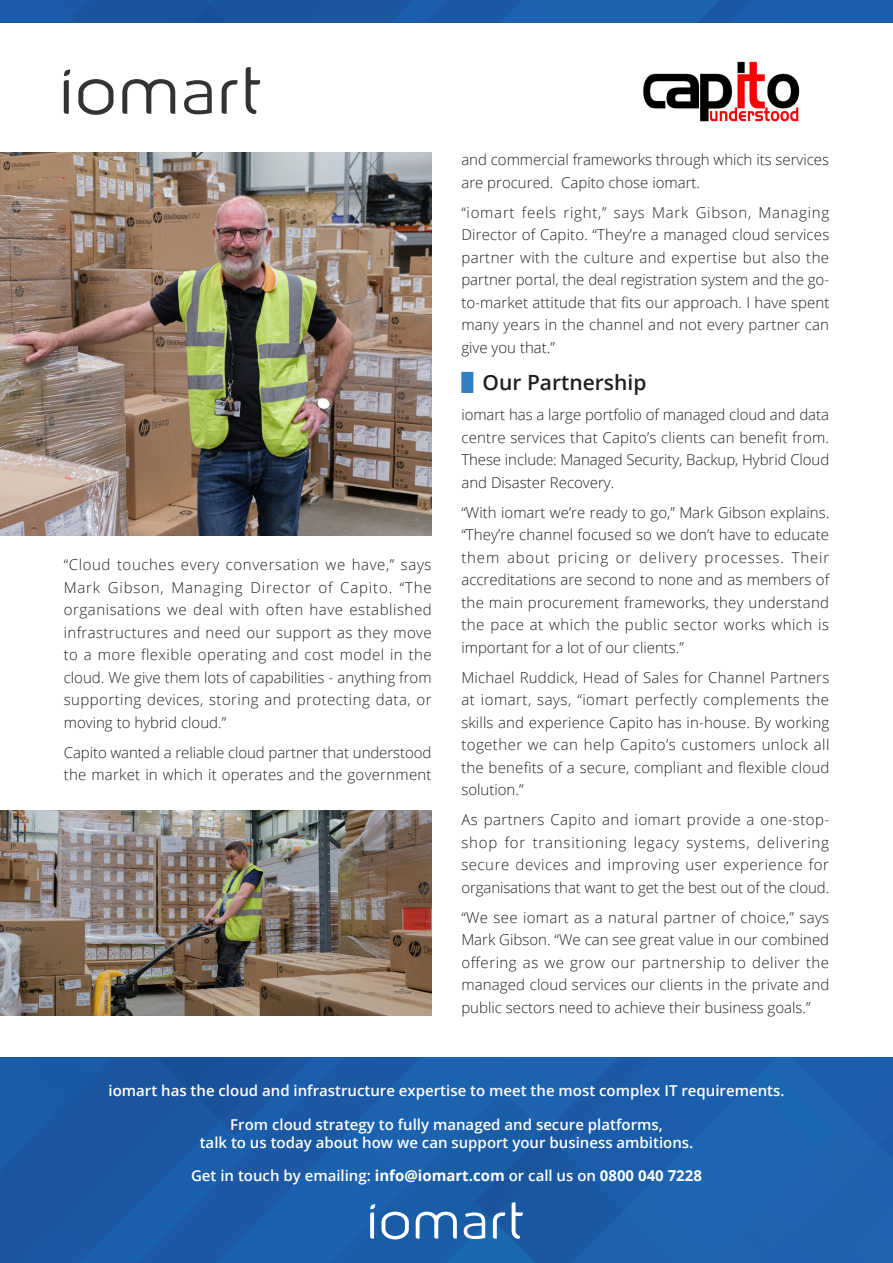
<style>
.page{position:relative;width:893px;height:1263px;background:#fff}
.page>*{position:absolute;margin:0;border:0;box-sizing:border-box;transform-origin:0 0}
.t1{font:600 21px "Open Sans";color:#231f20}
.t2{font:300 15px/22.5px "Open Sans";color:#231f20;text-align:justify}
.t3{font:600 15px/18px "Open Sans";color:#fff;text-align:center}
.s1{font-weight:700}
</style>
<div class="page">
<div style="left:852px;top:1058px;width:41px;height:61px;background:#1a5eac"></div>
<img style="left:0;top:1058px;width:624px;height:205px">
<div style="left:544px;top:1058px;width:80px;height:90px;background:#1c5dab"></div>
<img style="left:115px;top:1090px;width:429px;height:173px">
<div style="left:474px;top:1132px;width:87px;height:79px;background:#1b58a2"></div>
<img style="left:878px;top:1098px;width:15px;height:47px">
<img style="left:624px;top:1058px;width:228px;height:153px">
<div style="left:692px;top:1119px;width:186px;height:144px;background:#1d66b1"></div>
<img style="left:554px;top:1211px;width:138px;height:52px">
<div style="left:718px;top:1145px;width:175px;height:118px;background:#1f64af"></div>
<div style="left:461px;top:372px;width:12px;height:21px;background:#317fc2"></div>
<svg style="left:122px;top:79px;width:53px;height:35px"></svg>
<svg style="left:222px;top:80px;width:15px;height:34px"></svg>
<svg style="left:184px;top:80px;width:28px;height:34px"></svg>
<svg style="left:64px;top:69px;width:6px;height:45px"></svg>
<svg style="left:78px;top:79px;width:35px;height:36px"></svg>
<svg style="left:246px;top:67px;width:14px;height:47px"></svg>
<img style="left:0;top:152px;width:432px;height:384px">
<img style="left:0;top:810px;width:432px;height:205px">
<svg style="left:173px;top:1202px;width:381px;height:61px;background:#2767ad"></svg>
<img style="left:643px;top:61px;width:157px;height:61px">
<div style="left:653px;top:0;width:240px;height:23px;background:#1a5fac"></div>
<img style="left:0;top:0;width:653px;height:23px">
<p class="t2" style="left:64px;top:553px;width:369px">“Cloud touches every conversation we have,” says Mark Gibson, Managing Director of Capito. “The organisations we deal with often have established infrastructures and need our support as they move to a more flexible operating and cost model in the cloud. We give them lots of capabilities - anything from supporting devices, storing and protecting data, or moving to hybrid cloud.”</p>
<p class="t2" style="left:64px;top:740px;width:369px">Capito wanted a reliable cloud partner that understood the market in which it operates and the government</p>
<p class="t2" style="left:461px;top:148px;width:369px">and commercial frameworks through which its services are procured. Capito chose iomart.</p>
<p class="t2" style="left:461px;top:200px;width:369px">“iomart feels right,” says Mark Gibson, Managing Director of Capito. “They’re a managed cloud services partner with the culture and expertise but also the partner portal, the deal registration system and the go&shy;to-market attitude that fits our approach. I have spent many years in the channel and not every partner can give you that.”</p>
<p class="t1" style="left:483px;top:368px;width:165px">Our Partnership</p>
<p class="t2" style="left:461px;top:403px;width:369px">iomart has a large portfolio of managed cloud and data centre services that Capito’s clients can benefit from.<br>These include: Managed Security, Backup, Hybrid Cloud and Disaster Recovery.</p>
<p class="t2" style="left:461px;top:500px;width:369px">“With iomart we’re ready to go,” Mark Gibson explains. “They’re channel focused so we don’t have to educate them about pricing or delivery processes. Their accreditations are second to none and as members of the main procurement frameworks, they understand the pace at which the public sector works which is important for a lot of our clients.”</p>
<p class="t2" style="left:461px;top:665px;width:369px">Michael Ruddick, Head of Sales for Channel Partners at iomart, says, “iomart perfectly complements the skills and experience Capito has in-house. By working together we can help Capito’s customers unlock all the benefits of a secure, compliant and flexible cloud solution.”</p>
<p class="t2" style="left:461px;top:808px;width:369px">As partners Capito and iomart provide a one-stop&shy;shop for transitioning legacy systems, delivering secure devices and improving user experience for organisations that want to get the best out of the cloud.</p>
<p class="t2" style="left:461px;top:905px;width:369px">“We see iomart as a natural partner of choice,” says Mark Gibson. “We can see great value in our combined offering as we grow our partnership to deliver the managed cloud services our clients in the private and public sectors need to achieve their business goals.”</p>
<p class="t3" style="left:109px;top:1081px;width:677px">iomart has the cloud and infrastructure expertise to meet the most complex IT requirements.</p>
<p class="t3" style="left:200px;top:1115px;width:495px">From cloud strategy to fully managed and secure platforms,<br>talk to us today about how we can support your business ambitions.</p>
<p class="t3" style="left:191px;top:1166px;width:512px">Get in touch by emailing: <span class="s1">info@iomart.com</span> or call us on <span class="s1">0800 040 7228</span></p>
</div>
